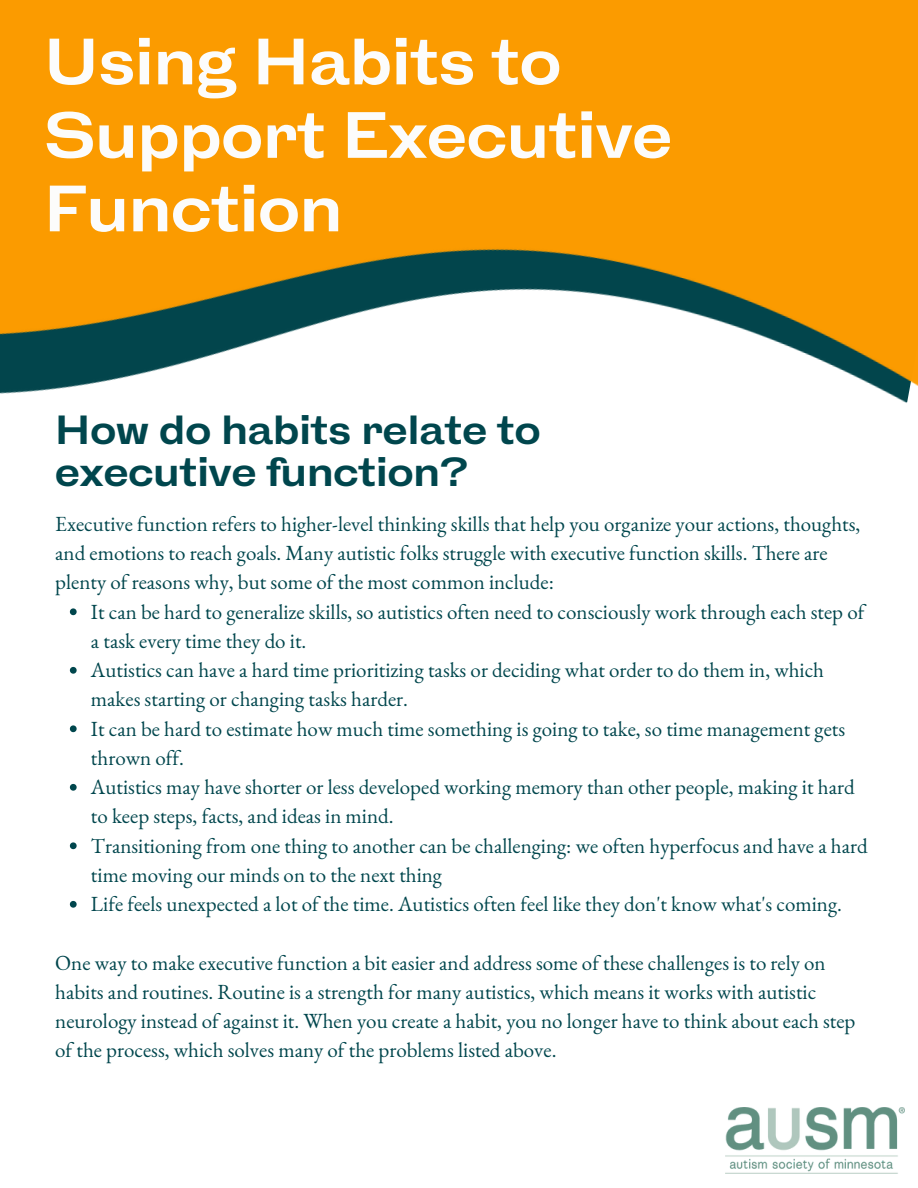
<style>
.page{position:relative;width:918px;height:1188px;background:#fff}
.page>*{position:absolute;margin:0;border:0;box-sizing:border-box;transform-origin:0 0}
.t1{font:700 61.65px/73.5px "HK Gothic";color:#fcfcfb}
.t2{font:700 38.4px/42.8px "HK Gothic";color:#00464d}
.t3{font:21px/29.2px "EB Garamond";color:#00464d}
</style>
<div class="page">
<svg style="left:70px;top:608px;width:7px;height:7px"></svg>
<svg style="left:70px;top:667px;width:7px;height:7px"></svg>
<svg style="left:70px;top:725px;width:7px;height:7px"></svg>
<svg style="left:70px;top:784px;width:7px;height:7px"></svg>
<svg style="left:70px;top:842px;width:7px;height:7px"></svg>
<svg style="left:70px;top:901px;width:7px;height:7px"></svg>
<img style="left:0;top:0;width:918px;height:403px">
<img style="left:726px;top:1108px;width:178px;height:65px">
<p class="t1" style="left:44px;top:29px;width:629px">Using Habits to<br>Support Executive<br>Function</p>
<p class="t2" style="left:55px;top:411px;width:487px">How do habits relate to executive function?</p>
<p class="t3" style="left:55px;top:509px;width:807px">Executive function refers to higher-level thinking skills that help you organize your actions, thoughts, and emotions to reach goals. Many autistic folks struggle with executive function skills. There are plenty of reasons why, but some of the most common include:</p>
<p class="t3" style="left:91px;top:596px;width:775px">It can be hard to generalize skills, so autistics often need to consciously work through each step of a task every time they do it.</p>
<p class="t3" style="left:91px;top:655px;width:735px">Autistics can have a hard time prioritizing tasks or deciding what order to do them in, which makes starting or changing tasks harder.</p>
<p class="t3" style="left:91px;top:713px;width:756px">It can be hard to estimate how much time something is going to take, so time management gets thrown off.</p>
<p class="t3" style="left:91px;top:772px;width:765px">Autistics may have shorter or less developed working memory than other people, making it hard to keep steps, facts, and ideas in mind.</p>
<p class="t3" style="left:91px;top:830px;width:778px">Transitioning from one thing to another can be challenging: we often hyperfocus and have a hard time moving our minds on to the next thing</p>
<p class="t3" style="left:91px;top:889px;width:753px">Life feels unexpected a lot of the time. Autistics often feel like they don't know what's coming.</p>
<p class="t3" style="left:55px;top:947px;width:802px">One way to make executive function a bit easier and address some of these challenges is to rely on habits and routines. Routine is a strength for many autistics, which means it works with autistic neurology instead of against it. When you create a habit, you no longer have to think about each step of the process, which solves many of the problems listed above.</p>
</div>
